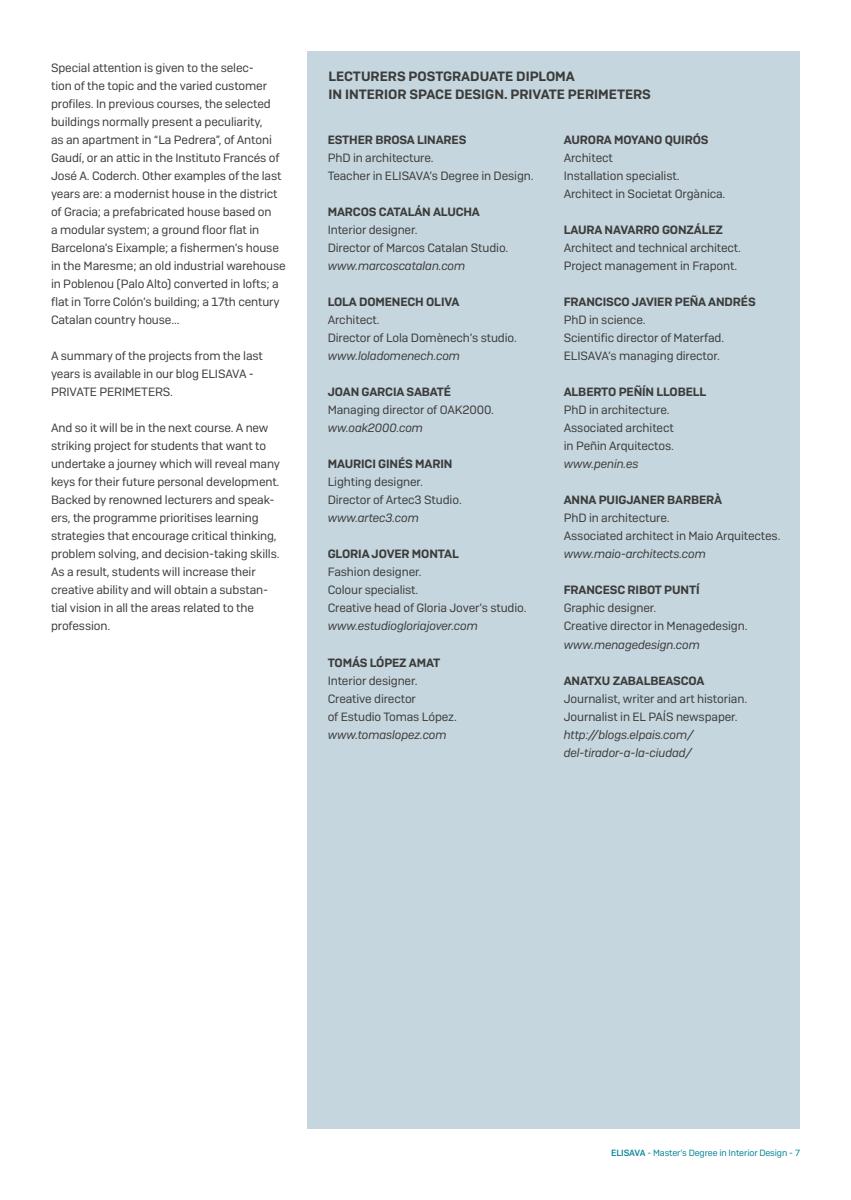
<style>
.page{position:relative;width:851px;height:1200px;background:#fff}
.page>*{position:absolute;margin:0;border:0;box-sizing:border-box;transform-origin:0 0}
.t1{font:600 13.5px/18px "Camber";color:#3c3c3b}
.t2{font:12px/18px "Camber";letter-spacing:-.01em;color:#3c3c3b}
.t3{font:600 12px "Camber";letter-spacing:-.01em;color:#3c3c3b}
.t4{font:italic 12px/18px "Camber";letter-spacing:-.01em;color:#3c3c3b}
.t5{font:9px "Camber";letter-spacing:-.01em;color:#008295}
.s1{font-weight:500}
</style>
<div class="page">
<div style="left:307px;top:51px;width:492px;height:1077px;background:#c5d6de"></div>
<p class="t2" style="left:51px;top:59px;width:236px">Special attention is given to the selec-<br>tion of the topic and the varied customer profiles. In previous courses, the selected buildings normally present a peculiarity,<br>as an apartment in “La Pedrera”, of Antoni Gaudí, or an attic in the Instituto Francés of José A. Coderch. Other examples of the last years are: a modernist house in the district of Gracia; a prefabricated house based on<br>a modular system; a ground floor flat in Barcelona’s Eixample; a fishermen’s house in the Maresme; an old industrial warehouse in Poblenou (Palo Alto) converted in lofts; a flat in Torre Colón’s building; a 17th century Catalan country house...</p>
<p class="t2" style="left:51px;top:347px;width:213px">A summary of the projects from the last years is available in our blog ELISAVA -<br>PRIVATE PERIMETERS.</p>
<p class="t2" style="left:51px;top:419px;width:230px">And so it will be in the next course. A new striking project for students that want to undertake a journey which will reveal many keys for their future personal development.<br>Backed by renowned lecturers and speak&shy;ers, the programme prioritises learning strategies that encourage critical thinking, problem solving, and decision-taking skills.<br>As a result, students will increase their creative ability and will obtain a substan&shy;tial vision in all the areas related to the profession.</p>
<p class="t1" style="left:328px;top:67px;width:324px">LECTURERS POSTGRADUATE DIPLOMA<br>IN INTERIOR SPACE DESIGN. PRIVATE PERIMETERS</p>
<p class="t3" style="left:328px;top:132px;width:140px">ESTHER BROSA LINARES</p>
<p class="t2" style="left:328px;top:149px;width:207px">PhD in architecture.<br>Teacher in ELISAVA’s Degree in Design.</p>
<p class="t3" style="left:328px;top:204px;width:154px">MARCOS CATALÁN ALUCHA</p>
<p class="t2" style="left:328px;top:221px;width:182px">Interior designer.<br>Director of Marcos Catalan Studio.</p>
<p class="t4" style="left:328px;top:257px;width:139px">www.marcoscatalan.com</p>
<p class="t3" style="left:328px;top:294px;width:133px">LOLA DOMENECH OLIVA</p>
<p class="t2" style="left:328px;top:311px;width:191px">Architect.<br>Director of Lola Domènech’s studio.</p>
<p class="t4" style="left:328px;top:347px;width:134px">www.loladomenech.com</p>
<p class="t3" style="left:328px;top:384px;width:125px">JOAN GARCIA SABATÉ</p>
<p class="t2" style="left:328px;top:401px;width:168px">Managing director of OAK2000.</p>
<p class="t4" style="left:328px;top:419px;width:97px">ww.oak2000.com</p>
<p class="t3" style="left:328px;top:456px;width:126px">MAURICI GINÉS MARIN</p>
<p class="t2" style="left:328px;top:473px;width:136px">Lighting designer.<br>Director of Artec3 Studio.</p>
<p class="t4" style="left:328px;top:509px;width:93px">www.artec3.com</p>
<p class="t3" style="left:328px;top:546px;width:133px">GLORIA JOVER MONTAL</p>
<p class="t2" style="left:328px;top:563px;width:200px">Fashion designer.<br>Colour specialist.<br>Creative head of Gloria Jover’s studio.</p>
<p class="t4" style="left:328px;top:617px;width:151px">www.estudiogloriajover.com</p>
<p class="t3" style="left:328px;top:654px;width:114px">TOMÁS LÓPEZ AMAT</p>
<p class="t2" style="left:328px;top:671px;width:131px">Interior designer.<br>Creative director<br>of Estudio Tomas López.</p>
<p class="t4" style="left:328px;top:725px;width:120px">www.tomaslopez.com</p>
<p class="t3" style="left:563px;top:132px;width:146px">AURORA MOYANO QUIRÓS</p>
<p class="t2" style="left:563px;top:149px;width:163px">Architect<br>Installation specialist.<br>Architect in Societat Orgànica.</p>
<p class="t3" style="left:563px;top:222px;width:161px">LAURA NAVARRO GONZÁLEZ</p>
<p class="t2" style="left:563px;top:239px;width:179px">Architect and technical architect.<br>Project management in Frapont.</p>
<p class="t3" style="left:563px;top:294px;width:193px">FRANCISCO JAVIER PEÑA ANDRÉS</p>
<p class="t2" style="left:563px;top:311px;width:162px">PhD in science.<br>Scientific director of Materfad.<br>ELISAVA’s managing director.</p>
<p class="t3" style="left:563px;top:384px;width:144px">ALBERTO PEÑÍN LLOBELL</p>
<p class="t2" style="left:563px;top:401px;width:112px">PhD in architecture.<br>Associated architect in Peñin Arquitectos.</p>
<p class="t4" style="left:563px;top:455px;width:76px">www.penin.es</p>
<p class="t3" style="left:563px;top:492px;width:160px">ANNA PUIGJANER BARBERÀ</p>
<p class="t2" style="left:563px;top:509px;width:218px">PhD in architecture.<br>Associated architect in Maio Arquitectes.</p>
<p class="t4" style="left:563px;top:545px;width:143px">www.maio-architects.com</p>
<p class="t3" style="left:563px;top:582px;width:137px">FRANCESC RIBOT PUNTÍ</p>
<p class="t2" style="left:563px;top:599px;width:185px">Graphic designer.<br>Creative director in Menagedesign.</p>
<p class="t4" style="left:563px;top:635px;width:137px">www.menagedesign.com</p>
<p class="t3" style="left:563px;top:672px;width:142px">ANATXU ZABALBEASCOA</p>
<p class="t2" style="left:563px;top:689px;width:185px">Journalist, writer and art historian.<br>Journalist in EL PAÍS newspaper.</p>
<p class="t4" style="left:563px;top:725px;width:131px">http://blogs.elpais.com/ del-tirador-a-la-ciudad/</p>
<p class="t5" style="left:611px;top:1146px;width:190px"><span class="s1">ELISAVA</span> - Master’s Degree in Interior Design - 7</p>
</div>
